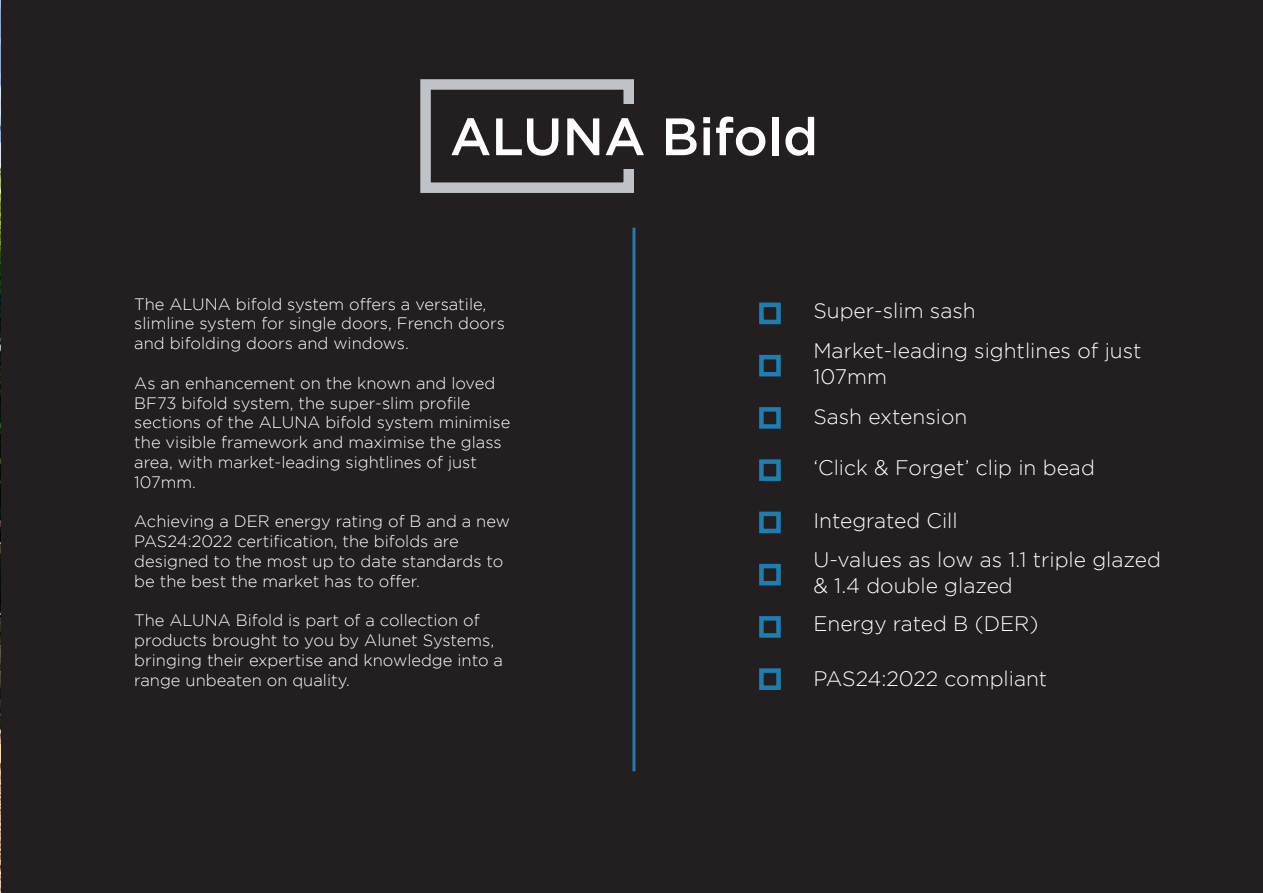
<style>
.page{position:relative;width:1263px;height:893px;background:#231f20}
.page>*{position:absolute;margin:0;border:0;box-sizing:border-box;transform-origin:0 0}
.t1{font:500 52.5px "Gotham";color:#fff}
.t2{font:300 21px/25.2px "Gotham";color:#fff}
.t3{font:300 16.5px/19.8px "Gotham";color:#fff}
</style>
<div class="page">
<div style="left:420px;top:79px;width:214px;height:114px;border:10px solid #bfc2c6"></div>
<div style="left:484px;top:104px;width:281px;height:64px;background:#231f20"></div>
<div style="left:759px;top:303px;width:22px;height:21px;border:4px solid #1d7faf"></div>
<hr style="left:632px;top:228px;width:3px;height:543px;background:#1d7faf">
<img style="left:0;top:0;width:1px;height:893px">
<div style="left:759px;top:355px;width:22px;height:21px;border:4px solid #1d7faf"></div>
<div style="left:759px;top:407px;width:22px;height:22px;border:4px solid #1d7faf"></div>
<div style="left:759px;top:459px;width:22px;height:22px;border:4px solid #1d7faf"></div>
<div style="left:759px;top:512px;width:22px;height:21px;border:4px solid #1d7faf"></div>
<div style="left:759px;top:564px;width:22px;height:21px;border:4px solid #1d7faf"></div>
<div style="left:759px;top:616px;width:22px;height:22px;border:4px solid #1d7faf"></div>
<div style="left:759px;top:668px;width:22px;height:22px;border:4px solid #1d7faf"></div>
<p class="t1" style="left:450px;top:102px;width:370px">ALUNA Bifold</p>
<p class="t3" style="left:134px;top:294px;width:354px">The ALUNA bifold system offers a versatile,</p>
<p class="t3" style="left:134px;top:313px;width:372px">slimline system for single doors, French doors and bifolding doors and windows.</p>
<p class="t3" style="left:134px;top:373px;width:362px">As an enhancement on the known and loved<br>BF73 bifold system, the super-slim profile</p>
<p class="t3" style="left:134px;top:412px;width:378px">sections of the ALUNA bifold system minimise the visible framework and maximise the glass area, with market-leading sightlines of just 107mm.</p>
<p class="t3" style="left:134px;top:511px;width:377px">Achieving a DER energy rating of B and a new<br>PAS24:2022 certification, the bifolds are</p>
<p class="t3" style="left:134px;top:551px;width:371px">designed to the most up to date standards to be the best the market has to offer.</p>
<p class="t3" style="left:134px;top:610px;width:370px">The ALUNA Bifold is part of a collection of products brought to you by Alunet Systems, bringing their expertise and knowledge into a range unbeaten on quality.</p>
<p class="t2" style="left:813px;top:298px;width:164px">Super-slim sash</p>
<p class="t2" style="left:813px;top:338px;width:330px">Market-leading sightlines of just<br>107mm</p>
<p class="t2" style="left:813px;top:404px;width:155px">Sash extension</p>
<p class="t2" style="left:813px;top:454px;width:283px">‘Click &amp; Forget’ clip in bead</p>
<p class="t2" style="left:813px;top:508px;width:146px">Integrated Cill</p>
<p class="t2" style="left:813px;top:547px;width:349px">U-values as low as 1.1 triple glazed &amp; 1.4 double glazed</p>
<p class="t2" style="left:813px;top:611px;width:227px">Energy rated B (DER)</p>
<p class="t2" style="left:813px;top:665px;width:235px">PAS24:2022 compliant</p>
</div>
